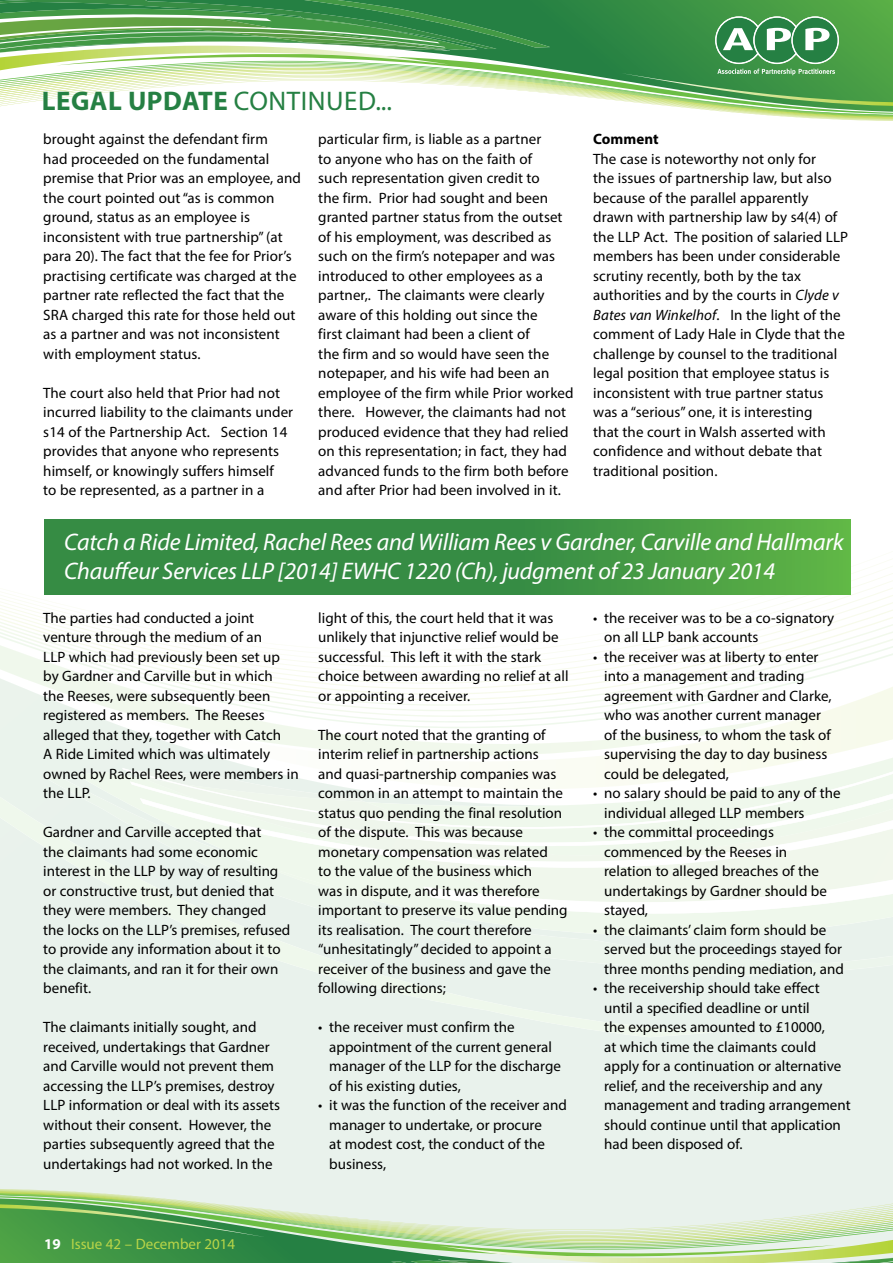
<style>
.page{position:relative;width:893px;height:1263px;background:#fff}
.page>*{position:absolute;margin:0;border:0;box-sizing:border-box;transform-origin:0 0}
.t1{font:700 27px "Myriad Pro";letter-spacing:.02em;color:#258043}
.t2{font:27px "Myriad Pro";color:#258043}
.t3{font:italic 24px/28.8px "Myriad Pro";letter-spacing:-.01em;color:#fff}
.t4{font:15px/19.5px "Myriad Pro";color:#000}
.t5{font:15px "Myriad Pro";color:#b9d548}
.t6{font:700 15px "Myriad Pro";color:#000}
.s1{font-weight:400}
.s2{font-style:italic}
.s3{font-weight:700;color:#fff}
</style>
<div class="page">
<div style="left:0;top:976px;width:893px;height:213px;background:#e9f2ec"></div>
<div style="left:0;top:795px;width:715px;height:242px;background:#e9f2ec"></div>
<svg style="left:122px;top:795px;width:771px;height:168px;background:#eef6ee"></svg>
<svg style="left:123px;top:795px;width:770px;height:42px;fill:#eff8ec"></svg>
<svg style="left:0;top:790px;width:893px;height:5px;fill:#eff8ec"></svg>
<svg style="left:0;top:784px;width:893px;height:6px;fill:#f4faf2"></svg>
<svg style="left:0;top:778px;width:893px;height:6px"></svg>
<svg style="left:0;top:773px;width:893px;height:5px"></svg>
<svg style="left:0;top:767px;width:893px;height:6px;fill:#fafbf2"></svg>
<svg style="left:0;top:757px;width:893px;height:6px;fill:#fafcf3"></svg>
<svg style="left:0;top:751px;width:843px;height:6px"></svg>
<svg style="left:0;top:746px;width:864px;height:5px;fill:#f2f8ec"></svg>
<svg style="left:0;top:740px;width:888px;height:6px;fill:#f2f9ec"></svg>
<svg style="left:0;top:735px;width:893px;height:5px"></svg>
<svg style="left:0;top:729px;width:893px;height:6px"></svg>
<svg style="left:0;top:723px;width:893px;height:6px"></svg>
<svg style="left:0;top:718px;width:893px;height:5px"></svg>
<svg style="left:0;top:536px;width:893px;height:182px"></svg>
<svg style="left:0;top:1189px;width:893px;height:74px;background:#add1a5"></svg>
<svg style="left:0;top:0;width:893px;height:121px"></svg>
<svg style="left:44px;top:520px;width:806px;height:74px;background:#3e9444"></svg>
<h1 class="t1" style="left:42px;top:83px;width:243px">Legal Update <span class="s1">Continued</span></h1>
<h1 class="t2" style="left:375px;top:84px;width:18px">...</h1>
<p class="t4" style="left:43px;top:129px;width:259px">brought against the defendant firm<br>had proceeded on the fundamental premise that Prior was an employee, and the court pointed out “as is common ground, status as an employee is inconsistent with true partnership” (at para 20). The fact that the fee for Prior’s practising certificate was charged at the partner rate reflected the fact that the SRA charged this rate for those held out as a partner and was not inconsistent with employment status.</p>
<p class="t4" style="left:43px;top:383px;width:252px">The court also held that Prior had not incurred liability to the claimants under s14 of the Partnership Act. Section 14 provides that anyone who represents himself, or knowingly suffers himself<br>to be represented, as a partner in a</p>
<p class="t4" style="left:318px;top:129px;width:257px">particular firm, is liable as a partner<br>to anyone who has on the faith of<br>such representation given credit to<br>the firm. Prior had sought and been granted partner status from the outset of his employment, was described as such on the firm’s notepaper and was introduced to other employees as a partner,. The claimants were clearly aware of this holding out since the<br>first claimant had been a client of<br>the firm and so would have seen the notepaper, and his wife had been an employee of the firm while Prior worked there. However, the claimants had not produced evidence that they had relied on this representation; in fact, they had advanced funds to the firm both before and after Prior had been involved in it.</p>
<p class="t6" style="left:593px;top:130px;width:67px">Comment</p>
<p class="t4" style="left:593px;top:149px;width:257px">The case is noteworthy not only for<br>the issues of partnership law, but also because of the parallel apparently drawn with partnership law by s4(4) of the LLP Act. The position of salaried LLP members has been under considerable scrutiny recently, both by the tax authorities and by the courts in <span class="s2">Clyde v Bates van Winkelhof</span>. In the light of the comment of Lady Hale in Clyde that the challenge by counsel to the traditional legal position that employee status is inconsistent with true partner status was a “serious” one, it is interesting<br>that the court in Walsh asserted with confidence and without debate that traditional position.</p>
<h2 class="t3" style="left:64px;top:527px;width:781px">Catch a Ride Limited, Rachel Rees and William Rees v Gardner, Carville and Hallmark<br>Chauffeur Services LLP [2014] EWHC 1220 (Ch), judgment of 23 January 2014</h2>
<p class="t4" style="left:43px;top:607px;width:257px">The parties had conducted a joint venture through the medium of an<br>LLP which had previously been set up by Gardner and Carville but in which<br>the Reeses, were subsequently been registered as members. The Reeses alleged that they, together with Catch<br>A Ride Limited which was ultimately owned by Rachel Rees, were members in the LLP.</p>
<p class="t4" style="left:43px;top:822px;width:249px">Gardner and Carville accepted that<br>the claimants had some economic interest in the LLP by way of resulting or constructive trust, but denied that they were members. They changed the locks on the LLP’s premises, refused to provide any information about it to the claimants, and ran it for their own benefit.</p>
<p class="t4" style="left:43px;top:1017px;width:238px">The claimants initially sought, and received, undertakings that Gardner and Carville would not prevent them accessing the LLP’s premises, destroy LLP information or deal with its assets without their consent. However, the parties subsequently agreed that the undertakings had not worked. In the</p>
<p class="t4" style="left:318px;top:607px;width:252px">light of this, the court held that it was unlikely that injunctive relief would be successful. This left it with the stark choice between awarding no relief at all or appointing a receiver.</p>
<p class="t4" style="left:318px;top:724px;width:251px">The court noted that the granting of interim relief in partnership actions<br>and quasi-partnership companies was common in an attempt to maintain the status quo pending the final resolution of the dispute. This was because monetary compensation was related<br>to the value of the business which<br>was in dispute, and it was therefore important to preserve its value pending its realisation. The court therefore “unhesitatingly” decided to appoint a receiver of the business and gave the following directions;</p>
<p class="t4" style="left:329px;top:1017px;width:233px;text-indent:-11px">• the receiver must confirm the appointment of the current general manager of the LLP for the discharge of his existing duties,</p>
<p class="t4" style="left:329px;top:1095px;width:239px;text-indent:-11px">• it was the function of the receiver and manager to undertake, or procure<br>at modest cost, the conduct of the business,</p>
<p class="t4" style="left:604px;top:607px;width:232px;text-indent:-11px">• the receiver was to be a co-signatory on all LLP bank accounts</p>
<p class="t4" style="left:604px;top:646px;width:229px;text-indent:-11px">• the receiver was at liberty to enter into a management and trading agreement with Gardner and Clarke, who was another current manager of the business, to whom the task of supervising the day to day business could be delegated,</p>
<p class="t4" style="left:604px;top:783px;width:238px;text-indent:-11px">• no salary should be paid to any of the individual alleged LLP members</p>
<p class="t4" style="left:604px;top:822px;width:224px;text-indent:-11px">• the committal proceedings commenced by the Reeses in relation to alleged breaches of the undertakings by Gardner should be stayed,</p>
<p class="t4" style="left:604px;top:919px;width:241px;text-indent:-11px">• the claimants’ claim form should be served but the proceedings stayed for three months pending mediation, and</p>
<p class="t4" style="left:604px;top:978px;width:248px;text-indent:-11px">• the receivership should take effect until a specified deadline or until<br>the expenses amounted to £10000,<br>at which time the claimants could apply for a continuation or alternative relief, and the receivership and any management and trading arrangement should continue until that application had been disposed of.</p>
<p class="t5" style="left:44px;top:1235px;width:193px"><span class="s3">19</span> Issue 42 – December 2014</p>
</div>
